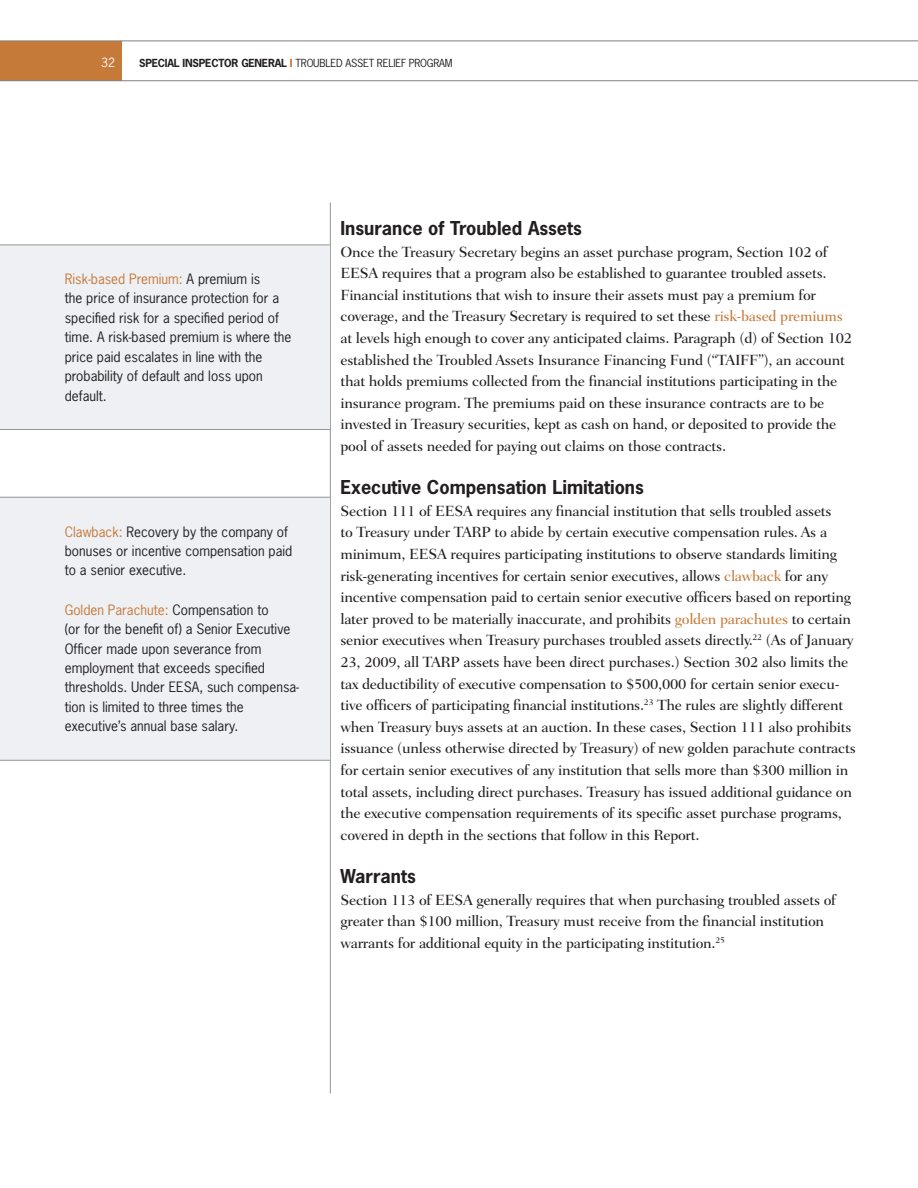
<style>
.page{position:relative;width:918px;height:1188px;background:#fff}
.page>*{position:absolute;margin:0;border:0;box-sizing:border-box;transform-origin:0 0}
.t1{font:700 18px "News Gothic Std";color:#231f20}
.t2{font:500 15px/21.6px "Fairfield LT Std";letter-spacing:-.02em;color:#231f20}
.t3{font:13.5px/19.5px "News Gothic Std";color:#231f20}
.t4{font:12px "News Gothic Std";color:#fff}
.t5{font:10.5px "News Gothic Std";letter-spacing:-.02em;color:#231f20}
.s1{font-weight:700}
.s2{font-weight:700;color:#d4611d}
.s3{color:#c67a39}
</style>
<div class="page">
<div style="left:0;top:41px;width:122px;height:39px;background:#c67a39"></div>
<hr style="left:0;top:40px;width:918px;height:1px;background:#808285">
<hr style="left:0;top:80px;width:918px;height:1px;background:#808285">
<hr style="left:330px;top:202px;width:1px;height:892px;background:#939598">
<div style="left:0;top:245px;width:330px;height:184px;background:#eef0f4"></div>
<div style="left:0;top:498px;width:330px;height:262px;background:#eef0f4"></div>
<hr style="left:0;top:429px;width:330px;height:1px;background:#939598">
<hr style="left:0;top:760px;width:330px;height:1px;background:#939598">
<hr style="left:0;top:244px;width:330px;height:1px;background:#939598">
<hr style="left:0;top:497px;width:330px;height:1px;background:#939598">
<p class="t4" style="left:101px;top:58px;width:15px">32</p>
<p class="t5" style="left:139px;top:59px;width:315px"><span class="s1">SPECIAL INSPECTOR GENERAL</span> <span class="s2">I</span> TROUBLED ASSET RELIEF PROGRAM</p>
<p class="t3" style="left:65px;top:270px;width:228px"><span class="s3">Risk-based Premium:</span> A premium is<br>the price of insurance protection for a specified risk for a specified period of time. A risk-based premium is where the price paid escalates in line with the probability of default and loss upon default.</p>
<p class="t3" style="left:65px;top:523px;width:229px"><span class="s3">Clawback:</span> Recovery by the company of bonuses or incentive compensation paid to a senior executive.</p>
<p class="t3" style="left:65px;top:601px;width:236px"><span class="s3">Golden Parachute:</span> Compensation to<br>(or for the benefit of) a Senior Executive Officer made upon severance from employment that exceeds specified thresholds. Under EESA, such compensa&shy;tion is limited to three times the executive’s annual base salary.</p>
<p class="t1" style="left:341px;top:221px;width:243px">Insurance of Troubled Assets</p>
<p class="t2" style="left:340px;top:242px;width:513px">Once the Treasury Secretary begins an asset purchase program, Section 102 of EESA requires that a program also be established to guarantee troubled assets.<br>Financial institutions that wish to insure their assets must pay a premium for coverage, and the Treasury Secretary is required to set these <span class="s3">risk-based premiums </span>at levels high enough to cover any anticipated claims. Paragraph (d) of Section 102 established the Troubled Assets Insurance Financing Fund (“TAIFF”), an account that holds premiums collected from the financial institutions participating in the insurance program. The premiums paid on these insurance contracts are to be invested in Treasury securities, kept as cash on hand, or deposited to provide the pool of assets needed for paying out claims on those contracts.</p>
<p class="t1" style="left:341px;top:480px;width:305px">Executive Compensation Limitations</p>
<p class="t2" style="left:340px;top:501px;width:517px">Section 111 of EESA requires any financial institution that sells troubled assets<br>to Treasury under TARP to abide by certain executive compensation rules. As a minimum, EESA requires participating institutions to observe standards limiting risk-generating incentives for certain senior executives, allows <span class="s3">clawback</span> for any incentive compensation paid to certain senior executive officers based on reporting later proved to be materially inaccurate, and prohibits <span class="s3">golden parachutes</span> to certain senior executives when Treasury purchases troubled assets directly.<sup>22</sup> (As of January 23, 2009, all TARP assets have been direct purchases.) Section 302 also limits the tax deductibility of executive compensation to $500,000 for certain senior execu&shy;tive officers of participating financial institutions.<sup>23</sup> The rules are slightly different when Treasury buys assets at an auction. In these cases, Section 111 also prohibits issuance (unless otherwise directed by Treasury) of new golden parachute contracts for certain senior executives of any institution that sells more than $300 million in total assets, including direct purchases. Treasury has issued additional guidance on the executive compensation requirements of its specific asset purchase programs, covered in depth in the sections that follow in this Report.</p>
<p class="t1" style="left:341px;top:869px;width:77px">Warrants</p>
<p class="t2" style="left:341px;top:890px;width:497px">Section 113 of EESA generally requires that when purchasing troubled assets of greater than $100 million, Treasury must receive from the financial institution warrants for additional equity in the participating institution.<sup>25</sup></p>
</div>
